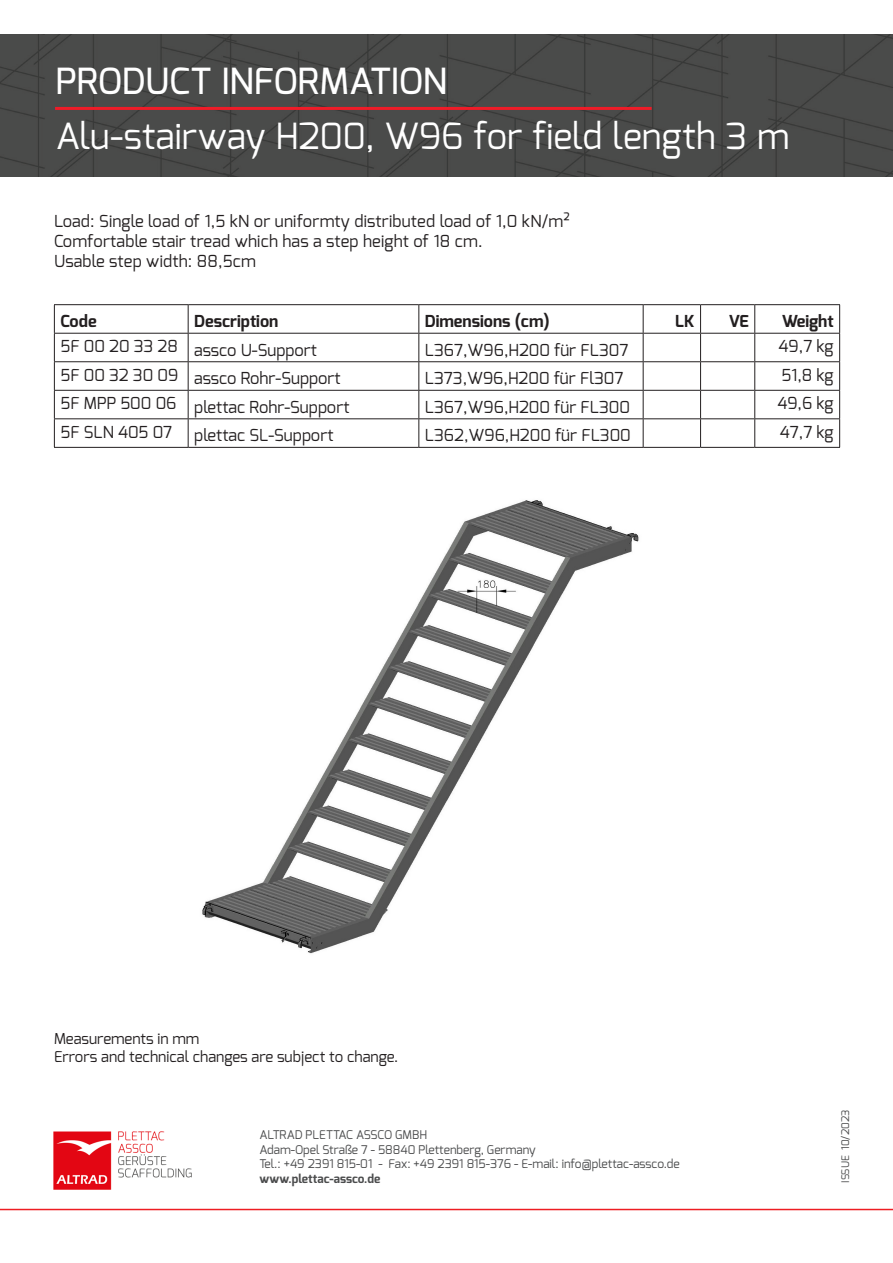
<style>
.page{position:relative;width:893px;height:1263px;background:#fff}
.page>*{position:absolute;margin:0;border:0;box-sizing:border-box;transform-origin:0 0}
.t1{font:36px "Exo";color:#fff}
.t2{font:500 36px "Exo";color:#fff}
.t3{font:16.5px/19.8px "Exo";color:#231f20}
.t4{font:700 16.5px "Exo";color:#231f20}
.t5{font:15px/18px "Exo";color:#231f20}
.t6{font:12px/14.4px "Exo";color:#4b4c4d}
.t7{font:700 12px "Exo";color:#4b4c4d}
.t8{font:10.5px "Exo";color:#4b4c4d}
</style>
<div class="page">
<hr style="left:0;top:1209px;width:893px;height:1px;background:#ee1d23">
<img style="left:53px;top:1131px;width:139px;height:59px">
<hr style="left:188px;top:304px;width:231px;height:1px;background:#231f20">
<hr style="left:755px;top:304px;width:85px;height:1px;background:#231f20">
<hr style="left:188px;top:333px;width:231px;height:1px;background:#231f20">
<hr style="left:755px;top:333px;width:85px;height:1px;background:#231f20">
<hr style="left:188px;top:361px;width:231px;height:1px;background:#231f20">
<hr style="left:755px;top:361px;width:85px;height:1px;background:#231f20">
<hr style="left:188px;top:390px;width:231px;height:1px;background:#231f20">
<hr style="left:755px;top:390px;width:85px;height:1px;background:#231f20">
<hr style="left:188px;top:418px;width:231px;height:1px;background:#231f20">
<hr style="left:755px;top:418px;width:85px;height:1px;background:#231f20">
<svg style="left:839px;top:305px;width:1px;height:142px"></svg>
<hr style="left:188px;top:447px;width:231px;height:1px;background:#231f20">
<hr style="left:755px;top:447px;width:85px;height:1px;background:#231f20">
<hr style="left:54px;top:304px;width:134px;height:1px;background:#231f20">
<hr style="left:54px;top:333px;width:134px;height:1px;background:#231f20">
<hr style="left:54px;top:361px;width:134px;height:1px;background:#231f20">
<hr style="left:54px;top:390px;width:134px;height:1px;background:#231f20">
<hr style="left:54px;top:418px;width:134px;height:1px;background:#231f20">
<svg style="left:54px;top:305px;width:1px;height:142px"></svg>
<svg style="left:188px;top:305px;width:1px;height:142px"></svg>
<hr style="left:54px;top:447px;width:134px;height:1px;background:#231f20">
<hr style="left:419px;top:304px;width:224px;height:1px;background:#231f20">
<hr style="left:419px;top:333px;width:224px;height:1px;background:#231f20">
<hr style="left:419px;top:361px;width:224px;height:1px;background:#231f20">
<hr style="left:419px;top:390px;width:224px;height:1px;background:#231f20">
<hr style="left:419px;top:418px;width:224px;height:1px;background:#231f20">
<svg style="left:418px;top:305px;width:1px;height:142px"></svg>
<hr style="left:419px;top:447px;width:224px;height:1px;background:#231f20">
<hr style="left:701px;top:304px;width:54px;height:1px;background:#231f20">
<hr style="left:701px;top:333px;width:54px;height:1px;background:#231f20">
<hr style="left:701px;top:361px;width:54px;height:1px;background:#231f20">
<hr style="left:701px;top:390px;width:54px;height:1px;background:#231f20">
<hr style="left:701px;top:418px;width:54px;height:1px;background:#231f20">
<svg style="left:754px;top:305px;width:1px;height:142px"></svg>
<hr style="left:701px;top:447px;width:54px;height:1px;background:#231f20">
<hr style="left:643px;top:304px;width:58px;height:1px;background:#231f20">
<hr style="left:643px;top:333px;width:58px;height:1px;background:#231f20">
<hr style="left:643px;top:361px;width:58px;height:1px;background:#231f20">
<hr style="left:643px;top:390px;width:58px;height:1px;background:#231f20">
<hr style="left:643px;top:418px;width:58px;height:1px;background:#231f20">
<svg style="left:643px;top:305px;width:1px;height:142px"></svg>
<svg style="left:700px;top:305px;width:1px;height:142px"></svg>
<hr style="left:643px;top:447px;width:58px;height:1px;background:#231f20">
<img style="left:202px;top:500px;width:437px;height:454px">
<img style="left:0;top:34px;width:409px;height:143px">
<img style="left:409px;top:34px;width:433px;height:143px">
<div style="left:740px;top:34px;width:153px;height:142px;background:#4a4b4a"></div>
<hr style="left:55px;top:107px;width:597px;height:3px;background:#ee1c28">
<h1 class="t2" style="left:56px;top:58px;width:393px">PRODUCT INFORMATION</h1>
<h1 class="t1" style="left:56px;top:113px;width:735px">Alu-stairway H200, W96 for field length 3 m</h1>
<p class="t3" style="left:54px;top:211px;width:517px">Load: Single load of 1,5 kN or uniformty distributed load of 1,0 kN/m²<br>Comfortable stair tread which has a step height of 18 cm.<br>Usable step width: 88,5cm</p>
<p class="t4" style="left:60px;top:311px;width:38px">Code</p>
<p class="t4" style="left:194px;top:311px;width:86px">Description</p>
<p class="t4" style="left:425px;top:311px;width:126px">Dimensions (cm)</p>
<p class="t4" style="left:675px;top:311px;width:21px">LK</p>
<p class="t4" style="left:729px;top:311px;width:21px">VE</p>
<p class="t4" style="left:782px;top:311px;width:53px">Weight</p>
<p class="t3" style="left:60px;top:340px;width:258px">5F 00 20 33 28 assco U-Support</p>
<p class="t3" style="left:425px;top:340px;width:205px">L367,W96,H200 für FL307</p>
<p class="t3" style="left:779px;top:336px;width:57px">49,7 kg</p>
<p class="t3" style="left:60px;top:368px;width:282px">5F 00 32 30 09 assco Rohr-Support</p>
<p class="t3" style="left:425px;top:368px;width:200px">L373,W96,H200 für Fl307</p>
<p class="t3" style="left:781px;top:365px;width:54px">51,8 kg</p>
<p class="t3" style="left:60px;top:397px;width:291px">5F MPP 500 06 plettac Rohr-Support</p>
<p class="t3" style="left:425px;top:397px;width:207px">L367,W96,H200 für FL300</p>
<p class="t3" style="left:777px;top:394px;width:58px">49,6 kg</p>
<p class="t3" style="left:60px;top:422px;width:113px">5F SLN 405 07</p>
<p class="t3" style="left:194px;top:425px;width:141px">plettac SL-Support</p>
<p class="t3" style="left:425px;top:425px;width:207px">L362,W96,H200 für FL300</p>
<p class="t3" style="left:780px;top:422px;width:55px">47,7 kg</p>
<p class="t5" style="left:54px;top:1030px;width:346px">Measurements in mm<br>Errors and technical changes are subject to change.</p>
<p class="t6" style="left:259px;top:1128px;width:422px">ALTRAD PLETTAC ASSCO GMBH<br>Adam-Opel Straße 7 - 58840 Plettenberg, Germany<br>Tel.: +49 2391 815-01 - Fax: +49 2391 815-376 - E-mail: info@plettac-assco.de</p>
<p class="t7" style="left:259px;top:1170px;width:122px">www.plettac-assco.de</p>
<p class="t8" style="left:839px;top:1183px;width:74px;rotate:-90deg">ISSUE 10/2023</p>
</div>
